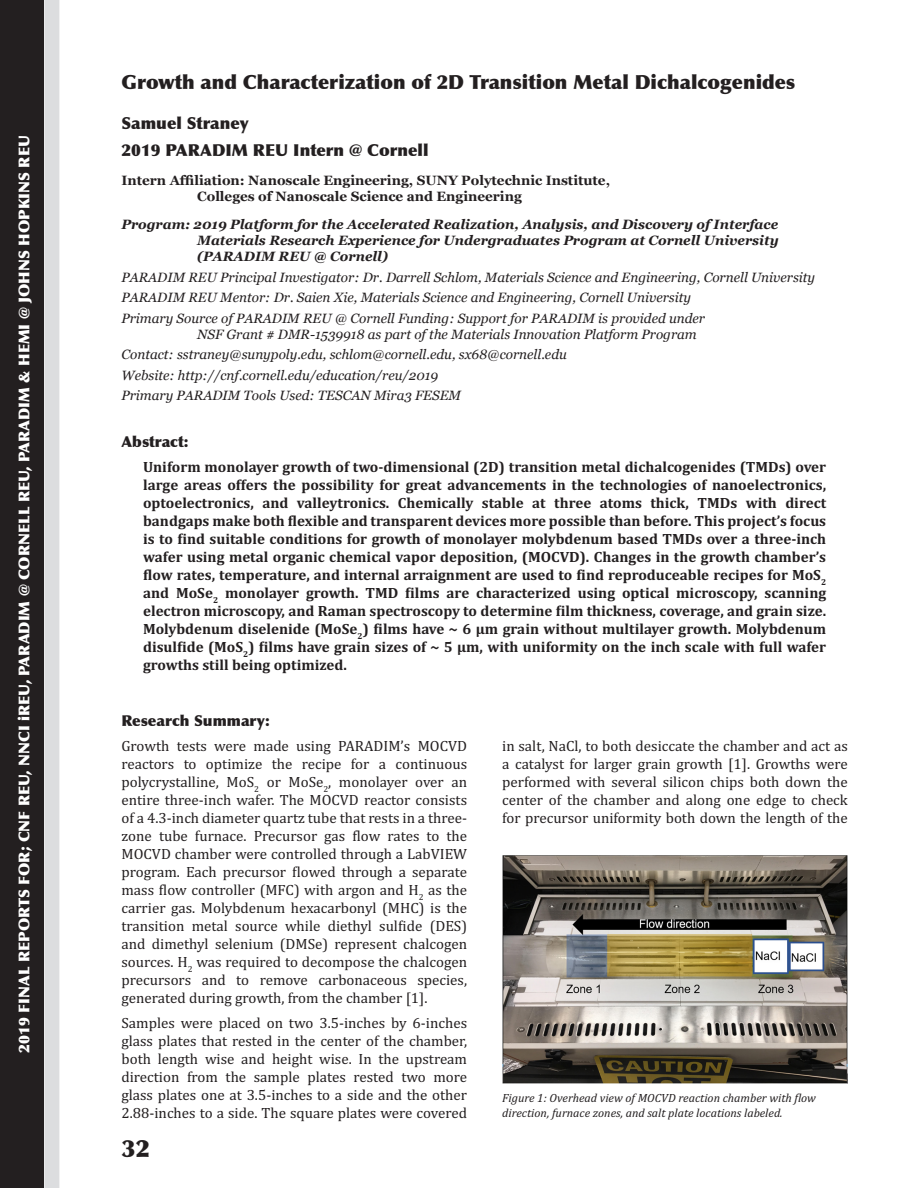
<style>
.page{position:relative;width:918px;height:1188px;background:#fff}
.page>*{position:absolute;margin:0;border:0;box-sizing:border-box;transform-origin:0 0}
.t1{font:900 24px "Optima";color:#231f20}
.Project_Title{font:900 19.5px "Optima";color:#231f20}
.INTERN___PROGRAM{font:900 16.5px "Optima";color:#231f20}
.t2{font:15px/18px "Cambria";color:#231f20;text-align:justify}
.Abstract_Text{font:700 15px/18px "Cambria";color:#231f20;text-align:justify}
.t3{font:900 15px "Optima";color:#fff}
.Body_Header{font:900 15px "Optima";color:#231f20}
.Project_Info{font:italic 13.5px/16.2px "Georgia";color:#231f20}
.PROGRAM{font:italic 700 13.5px/16.2px "Georgia";color:#231f20;text-align:justify}
.INTERN_Affiliation{font:700 13.5px/16.2px "Georgia";color:#231f20}
.Captions{font:italic 12px/14.4px "Cambria";color:#231f20}
</style>
<div class="page">
<div style="left:44px;top:0;width:15px;height:1188px;background:#dcdddf"></div>
<div style="left:0;top:0;width:44px;height:1188px;background:#231f20"></div>
<img style="left:502px;top:856px;width:346px;height:227px">
<p class="t3" style="left:15px;top:1053px;width:919px;rotate:-90deg">2019 FINAL REPORTS FOR; CNF REU, NNCI iREU, PARADIM @ CORNELL REU, PARADIM &amp; HEMI @ JOHNS HOPKINS REU</p>
<p class="Project_Title" style="left:122px;top:70px;width:675px">Growth and Characterization of 2D Transition Metal Dichalcogenides</p>
<p class="INTERN___PROGRAM" style="left:122px;top:113px;width:129px">Samuel Straney</p>
<p class="INTERN___PROGRAM" style="left:122px;top:140px;width:309px">2019 PARADIM REU Intern @ Cornell</p>
<p class="INTERN_Affiliation" style="left:197px;top:172px;width:415px;text-indent:-76px">Intern Affiliation: Nanoscale Engineering, SUNY Polytechnic Institute,<br>Colleges of Nanoscale Science and Engineering</p>
<p class="PROGRAM" style="left:197px;top:215px;width:583px;text-indent:-76px">Program: 2019 Platform for the Accelerated Realization, Analysis, and Discovery of Interface Materials Research Experience for Undergraduates Program at Cornell University (PARADIM REU @ Cornell)</p>
<p class="Project_Info" style="left:122px;top:268px;width:695px">PARADIM REU Principal Investigator: Dr. Darrell Schlom, Materials Science and Engineering, Cornell University</p>
<p class="Project_Info" style="left:122px;top:289px;width:571px">PARADIM REU Mentor: Dr. Saien Xie, Materials Science and Engineering, Cornell University</p>
<p class="Project_Info" style="left:197px;top:309px;width:510px;text-indent:-76px">Primary Source of PARADIM REU @ Cornell Funding: Support for PARADIM is provided under<br>NSF Grant # DMR-1539918 as part of the Materials Innovation Platform Program</p>
<p class="Project_Info" style="left:122px;top:346px;width:447px">Contact: sstraney@sunypoly.edu, schlom@cornell.edu, sx68@cornell.edu</p>
<p class="Project_Info" style="left:122px;top:367px;width:318px">Website: http://cnf.cornell.edu/education/reu/2019</p>
<p class="Project_Info" style="left:122px;top:387px;width:341px">Primary PARADIM Tools Used: TESCAN Mira3 FESEM</p>
<p class="Body_Header" style="left:122px;top:433px;width:69px">Abstract:</p>
<p class="Abstract_Text" style="left:143px;top:458px;width:685px">Uniform monolayer growth of two-dimensional (2D) transition metal dichalcogenides (TMDs) over large areas offers the possibility for great advancements in the technologies of nanoelectronics, optoelectronics, and valleytronics. Chemically stable at three atoms thick, TMDs with direct bandgaps make both flexible and transparent devices more possible than before. This project’s focus is to find suitable conditions for growth of monolayer molybdenum based TMDs over a three-inch wafer using metal organic chemical vapor deposition, (MOCVD). Changes in the growth chamber’s flow rates, temperature, and internal arraignment are used to find reproduceable recipes for MoS<sub>2 </sub>and MoSe<sub>2</sub> monolayer growth. TMD films are characterized using optical microscopy, scanning electron microscopy, and Raman spectroscopy to determine film thickness, coverage, and grain size.<br>Molybdenum diselenide (MoSe<sub>2</sub>) films have ~ 6 µm grain without multilayer growth. Molybdenum disulfide (MoS<sub>2</sub>) films have grain sizes of ~ 5 µm, with uniformity on the inch scale with full wafer growths still being optimized.</p>
<p class="Body_Header" style="left:122px;top:712px;width:150px">Research Summary:</p>
<p class="t2" style="left:122px;top:737px;width:347px">Growth tests were made using PARADIM’s MOCVD reactors to optimize the recipe for a continuous polycrystalline, MoS<sub>2</sub> or MoSe<sub>2</sub>, monolayer over an entire three-inch wafer. The MOCVD reactor consists of a 4.3-inch diameter quartz tube that rests in a three&shy;zone tube furnace. Precursor gas flow rates to the MOCVD chamber were controlled through a LabVIEW program. Each precursor flowed through a separate mass flow controller (MFC) with argon and H<sub>2</sub> as the carrier gas. Molybdenum hexacarbonyl (MHC) is the transition metal source while diethyl sulfide (DES) and dimethyl selenium (DMSe) represent chalcogen sources. H<sub>2</sub> was required to decompose the chalcogen precursors and to remove carbonaceous species, generated during growth, from the chamber [1].</p>
<p class="t2" style="left:122px;top:1014px;width:347px">Samples were placed on two 3.5-inches by 6-inches glass plates that rested in the center of the chamber, both length wise and height wise. In the upstream direction from the sample plates rested two more glass plates one at 3.5-inches to a side and the other 2.88-inches to a side. The square plates were covered</p>
<h1 class="t1" style="left:122px;top:1134px;width:30px">32</h1>
<p class="t2" style="left:502px;top:737px;width:347px">in salt, NaCl, to both desiccate the chamber and act as a catalyst for larger grain growth [1]. Growths were performed with several silicon chips both down the center of the chamber and along one edge to check for precursor uniformity both down the length of the</p>
<p class="Captions" style="left:502px;top:1091px;width:315px">Figure 1: Overhead view of MOCVD reaction chamber with flow direction, furnace zones, and salt plate locations labeled.</p>
</div>
